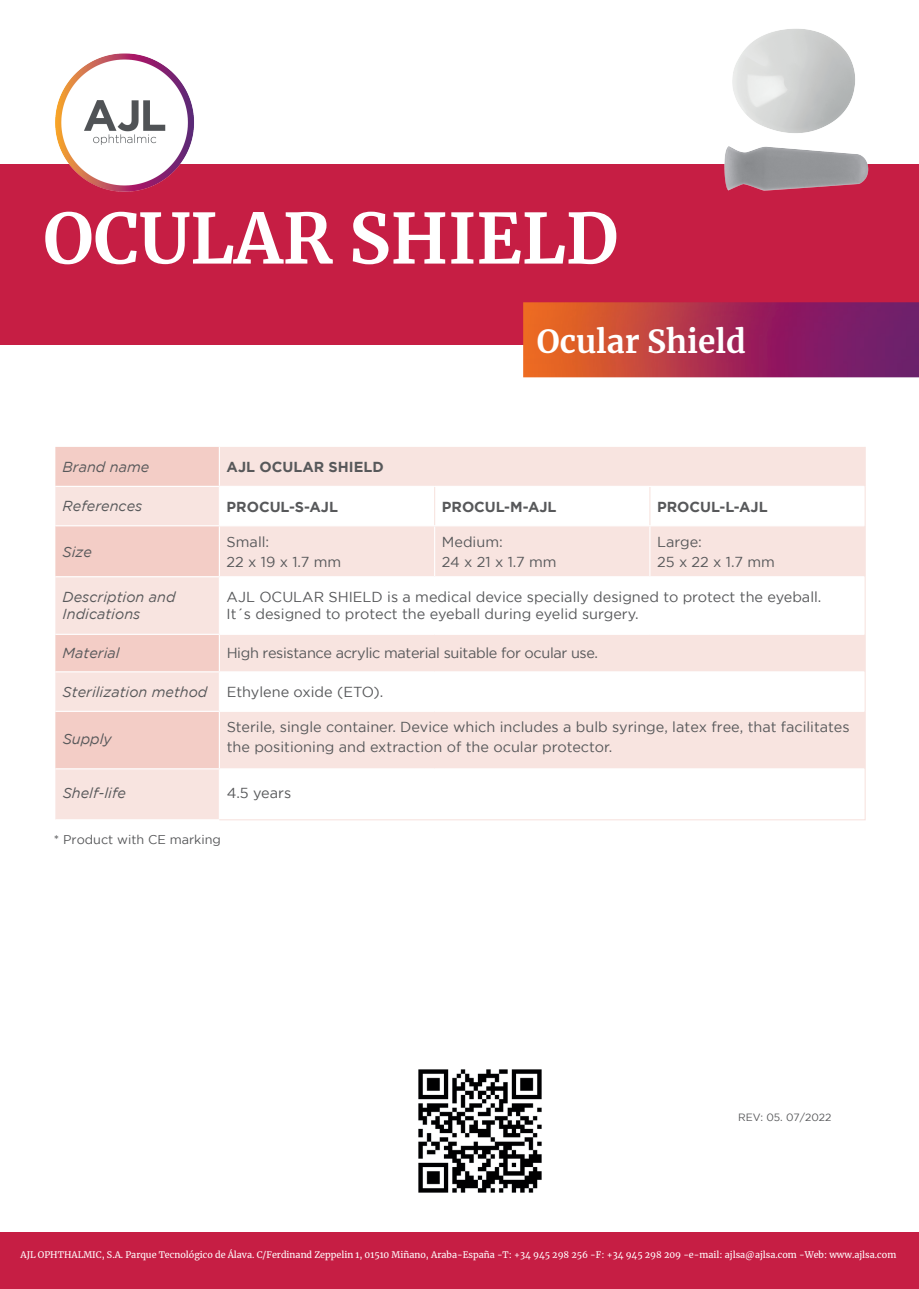
<style>
.page{position:relative;width:919px;height:1289px;background:#fff}
.page>*{position:absolute;margin:0;border:0;box-sizing:border-box;transform-origin:0 0}
.t1{font:700 69px "Merriweather";color:#fff}
.t2{font:700 31.5px "Merriweather";color:#fff}
.t3{font:14.4px/20px "Gotham";color:#57585a}
.t4{font:italic 14.4px/17.4px "Gotham";color:#57585a}
.t5{font:700 14.4px "Gotham";color:#57585a}
.t6{font:14.4px "Gotham";letter-spacing:-.025em;color:#57585a}
.t7{font:12.6px "Gotham";color:#57585a}
.t8{font:10.5px "Gotham";color:#57585a}
.t9{font:9px "Merriweather";color:#fff}
</style>
<div class="page">
<img style="left:732px;top:29px;width:123px;height:104px">
<div style="left:0;top:164px;width:918px;height:180px;background:#c61e44"></div>
<div style="left:0;top:1232px;width:918px;height:56px;background:#c61e44"></div>
<img style="left:523px;top:302px;width:395px;height:75px">
<img style="left:55px;top:53px;width:139px;height:139px">
<svg style="left:55px;top:447px;width:809px;height:372px;fill:#f8e4e0"></svg>
<hr style="left:219px;top:447px;width:1px;height:38px;background:#fff">
<hr style="left:55px;top:486px;width:164px;height:1px;background:#fff">
<hr style="left:219px;top:486px;width:215px;height:1px;background:#fff">
<hr style="left:219px;top:487px;width:1px;height:38px;background:#fff">
<hr style="left:434px;top:486px;width:216px;height:1px;background:#fff">
<hr style="left:650px;top:486px;width:214px;height:1px;background:#fff">
<hr style="left:55px;top:525px;width:164px;height:1px;background:#fff">
<hr style="left:219px;top:525px;width:215px;height:1px;background:#fff">
<hr style="left:219px;top:526px;width:1px;height:50px;background:#fff">
<hr style="left:434px;top:525px;width:216px;height:1px;background:#fff">
<hr style="left:650px;top:525px;width:214px;height:1px;background:#fff">
<hr style="left:55px;top:576px;width:164px;height:1px;background:#fff">
<hr style="left:219px;top:576px;width:215px;height:1px;background:#fff">
<hr style="left:219px;top:577px;width:1px;height:56px;background:#fff">
<hr style="left:434px;top:576px;width:216px;height:1px;background:#fff">
<hr style="left:650px;top:576px;width:214px;height:1px;background:#fff">
<hr style="left:55px;top:633px;width:164px;height:2px;background:#fff">
<hr style="left:219px;top:633px;width:215px;height:2px;background:#fff">
<hr style="left:219px;top:635px;width:1px;height:36px;background:#fff">
<hr style="left:434px;top:633px;width:216px;height:2px;background:#fff">
<hr style="left:650px;top:633px;width:214px;height:2px;background:#fff">
<hr style="left:55px;top:671px;width:164px;height:1px;background:#fff">
<hr style="left:219px;top:671px;width:215px;height:1px;background:#fff">
<hr style="left:219px;top:672px;width:1px;height:38px;background:#fff">
<hr style="left:434px;top:671px;width:216px;height:1px;background:#fff">
<hr style="left:650px;top:671px;width:214px;height:1px;background:#fff">
<hr style="left:55px;top:710px;width:164px;height:2px;background:#fff">
<hr style="left:219px;top:710px;width:215px;height:2px;background:#fff">
<hr style="left:219px;top:712px;width:1px;height:56px;background:#fff">
<hr style="left:434px;top:710px;width:216px;height:2px;background:#fff">
<hr style="left:650px;top:710px;width:214px;height:2px;background:#fff">
<hr style="left:55px;top:768px;width:164px;height:1px;background:#fff">
<hr style="left:864px;top:447px;width:1px;height:39px;background:#f8e4e0">
<hr style="left:864px;top:576px;width:1px;height:58px;background:#f8e4e0">
<hr style="left:864px;top:634px;width:1px;height:38px;background:#f8e4e0">
<hr style="left:864px;top:672px;width:1px;height:39px;background:#f8e4e0">
<hr style="left:864px;top:711px;width:1px;height:57px;background:#f8e4e0">
<svg style="left:218px;top:767px;width:648px;height:54px"></svg>
<hr style="left:434px;top:526px;width:1px;height:50px;background:#fff">
<hr style="left:649px;top:526px;width:1px;height:50px;background:#fff">
<hr style="left:864px;top:526px;width:1px;height:50px;background:#f8e4e0">
<hr style="left:434px;top:487px;width:1px;height:38px;background:#f8e4e0">
<hr style="left:649px;top:487px;width:1px;height:38px;background:#f8e4e0">
<hr style="left:864px;top:486px;width:1px;height:40px;background:#f8e4e0">
<img style="left:724px;top:146px;width:144px;height:44px">
<img style="left:418px;top:1069px;width:124px;height:124px">
<h1 class="t1" style="left:43px;top:191px;width:576px">OCULAR SHIELD</h1>
<h2 class="t2" style="left:536px;top:320px;width:211px">Ocular Shield</h2>
<p class="t4" style="left:63px;top:458px;width:88px">Brand name</p>
<p class="t5" style="left:226px;top:459px;width:158px">AJL OCULAR SHIELD</p>
<p class="t4" style="left:63px;top:497px;width:81px">References</p>
<p class="t5" style="left:226px;top:498px;width:113px">PROCUL-S-AJL</p>
<p class="t5" style="left:442px;top:498px;width:116px">PROCUL-M-AJL</p>
<p class="t5" style="left:657px;top:498px;width:112px">PROCUL-L-AJL</p>
<p class="t4" style="left:63px;top:542px;width:31px">Size</p>
<p class="t3" style="left:226px;top:531px;width:116px">Small:<br>22 x 19 x 1.7 mm</p>
<p class="t3" style="left:442px;top:531px;width:116px">Medium:<br>24 x 21 x 1.7 mm</p>
<p class="t3" style="left:657px;top:531px;width:119px">Large:<br>25 x 22 x 1.7 mm</p>
<p class="t4" style="left:63px;top:588px;width:114px">Description and<br>Indications</p>
<p class="t3" style="left:227px;top:587px;width:596px;line-height:17.4px">AJL OCULAR SHIELD is a medical device specially designed to protect the eyeball.<br>It´s designed to protect the eyeball during eyelid surgery.</p>
<p class="t4" style="left:63px;top:644px;width:58px">Material</p>
<p class="t6" style="left:227px;top:645px;width:373px">High resistance acrylic material suitable for ocular use.</p>
<p class="t4" style="left:63px;top:683px;width:146px">Sterilization method</p>
<p class="t3" style="left:227px;top:681px;width:158px">Ethylene oxide (ETO).</p>
<p class="t4" style="left:63px;top:730px;width:51px">Supply</p>
<p class="t3" style="left:227px;top:716px;width:624px">Sterile, single container. Device which includes a bulb syringe, latex free, that facilitates the positioning and extraction of the ocular protector.</p>
<p class="t4" style="left:63px;top:784px;width:65px">Shelf-life</p>
<p class="t3" style="left:227px;top:782px;width:66px">4.5 years</p>
<p class="t7" style="left:54px;top:832px;width:169px">* Product with CE marking</p>
<p class="t8" style="left:738px;top:1111px;width:95px">REV: 05. 07/2022</p>
<p class="t9" style="left:20px;top:1248px;width:877px">AJL OPHTHALMIC, S.A. Parque Tecnológico de Álava. C/Ferdinand Zeppelin 1, 01510 Miñano, Araba-España -T: +34 945 298 256 -F: +34 945 298 209 -e-mail: ajlsa@ajlsa.com -Web: www.ajlsa.com</p>
</div>
